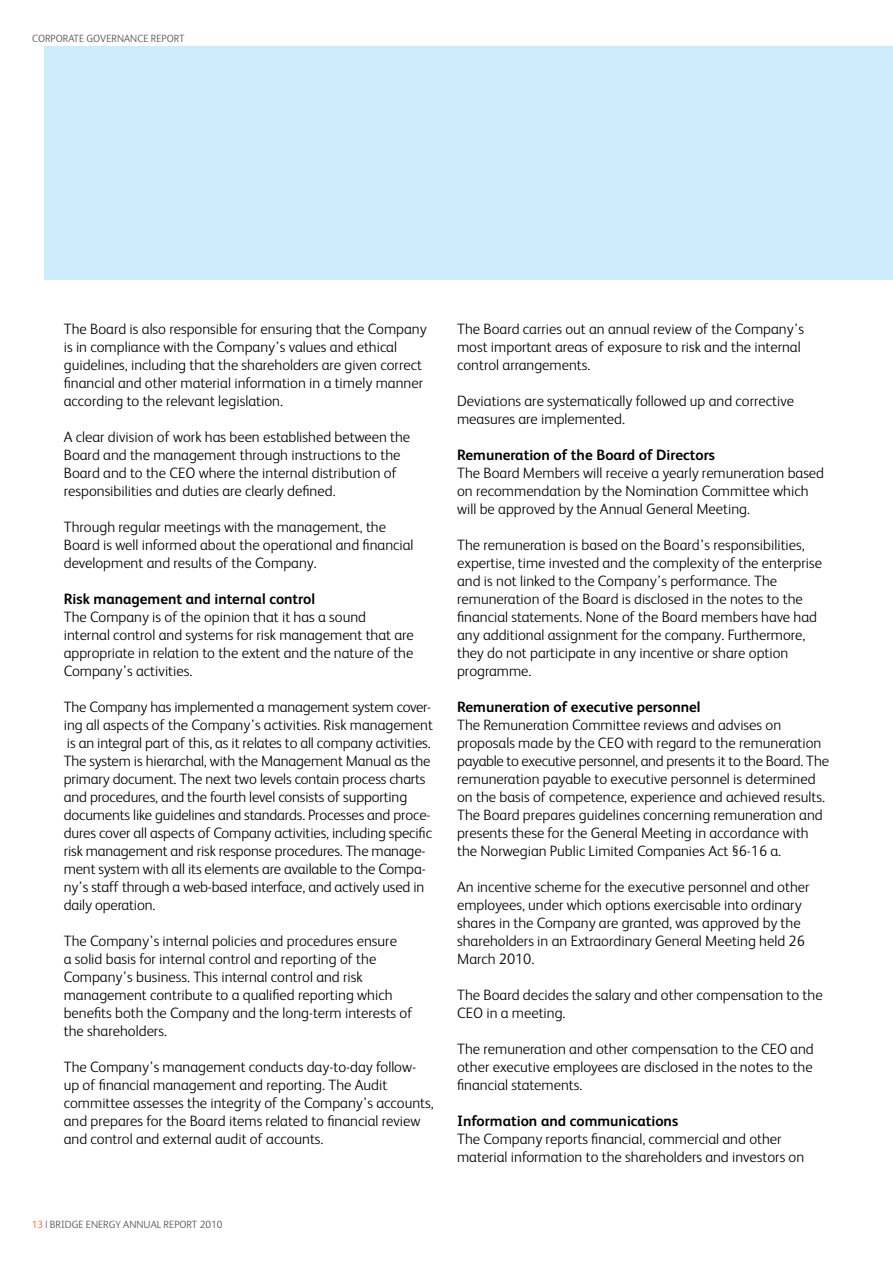
<style>
.page{position:relative;width:893px;height:1263px;background:#fff}
.page>*{position:absolute;margin:0;border:0;box-sizing:border-box;transform-origin:0 0}
.t1{font:300 15px/18px "FS Albert";color:#000}
.t2{font:700 15px "FS Albert";color:#000}
.t3{font:300 10.5px "FS Albert";color:#554d52}
.s1{color:#f15a29}
</style>
<div class="page">
<div style="left:44px;top:46px;width:849px;height:234px;background:#ccecfc"></div>
<p class="t3" style="left:32px;top:33px;width:154px">CORPORATE GOVERNANCE REPORT</p>
<p class="t1" style="left:64px;top:320px;width:364px">The Board is also responsible for ensuring that the Company is in compliance with the Company’s values and ethical guidelines, including that the shareholders are given correct financial and other material information in a timely manner according to the relevant legislation.</p>
<p class="t1" style="left:64px;top:428px;width:348px">A clear division of work has been established between the Board and the management through instructions to the Board and to the CEO where the internal distribution of responsibilities and duties are clearly defined.</p>
<p class="t1" style="left:64px;top:518px;width:351px">Through regular meetings with the management, the<br>Board is well informed about the operational and financial development and results of the Company.</p>
<p class="t2" style="left:64px;top:590px;width:253px">Risk management and internal control</p>
<p class="t1" style="left:64px;top:608px;width:352px">The Company is of the opinion that it has a sound internal control and systems for risk management that are appropriate in relation to the extent and the nature of the Company’s activities.</p>
<p class="t1" style="left:64px;top:698px;width:371px">The Company has implemented a management system cover&shy;ing all aspects of the Company’s activities. Risk management is an integral part of this, as it relates to all company activities.<br>The system is hierarchal, with the Management Manual as the primary document. The next two levels contain process charts and procedures, and the fourth level consists of supporting documents like guidelines and standards. Processes and proce&shy;dures cover all aspects of Company activities, including specific risk management and risk response procedures. The manage&shy;ment system with all its elements are available to the Compa&shy;ny’s staff through a web-based interface, and actively used in daily operation.</p>
<p class="t1" style="left:64px;top:932px;width:350px">The Company’s internal policies and procedures ensure<br>a solid basis for internal control and reporting of the Company’s business. This internal control and risk management contribute to a qualified reporting which benefits both the Company and the long-term interests of the shareholders.</p>
<p class="t1" style="left:64px;top:1058px;width:371px">The Company’s management conducts day-to-day follow&shy;up of financial management and reporting. The Audit committee assesses the integrity of the Company’s accounts, and prepares for the Board items related to financial review and control and external audit of accounts.</p>
<p class="t3" style="left:32px;top:1219px;width:192px"><span class="s1">13</span> | BRIDGE ENERGY ANNUAL REPORT 2010</p>
<p class="t1" style="left:457px;top:320px;width:348px">The Board carries out an annual review of the Company’s most important areas of exposure to risk and the internal control arrangements.</p>
<p class="t1" style="left:457px;top:392px;width:338px">Deviations are systematically followed up and corrective measures are implemented.</p>
<p class="t2" style="left:457px;top:446px;width:260px">Remuneration of the Board of Directors</p>
<p class="t1" style="left:457px;top:464px;width:369px">The Board Members will receive a yearly remuneration based on recommendation by the Nomination Committee which will be approved by the Annual General Meeting.</p>
<p class="t1" style="left:457px;top:536px;width:366px">The remuneration is based on the Board’s responsibilities, expertise, time invested and the complexity of the enterprise and is not linked to the Company’s performance. The remuneration of the Board is disclosed in the notes to the financial statements. None of the Board members have had any additional assignment for the company. Furthermore, they do not participate in any incentive or share option programme.</p>
<p class="t2" style="left:457px;top:698px;width:245px">Remuneration of executive personnel</p>
<p class="t1" style="left:457px;top:716px;width:374px">The Remuneration Committee reviews and advises on proposals made by the CEO with regard to the remuneration payable to executive personnel, and presents it to the Board. The remuneration payable to executive personnel is determined on the basis of competence, experience and achieved results.<br>The Board prepares guidelines concerning remuneration and presents these for the General Meeting in accordance with the Norwegian Public Limited Companies Act §6-16 a.</p>
<p class="t1" style="left:457px;top:878px;width:354px">An incentive scheme for the executive personnel and other employees, under which options exercisable into ordinary shares in the Company are granted, was approved by the shareholders in an Extraordinary General Meeting held 26<br>March 2010.</p>
<p class="t1" style="left:457px;top:986px;width:367px">The Board decides the salary and other compensation to the<br>CEO in a meeting.</p>
<p class="t1" style="left:457px;top:1040px;width:358px;text-align:justify">The remuneration and other compensation to the CEO and other executive employees are disclosed in the notes to the financial statements.</p>
<p class="t2" style="left:457px;top:1112px;width:223px">Information and communications</p>
<p class="t1" style="left:457px;top:1130px;width:349px">The Company reports financial, commercial and other material information to the shareholders and investors on</p>
</div>
